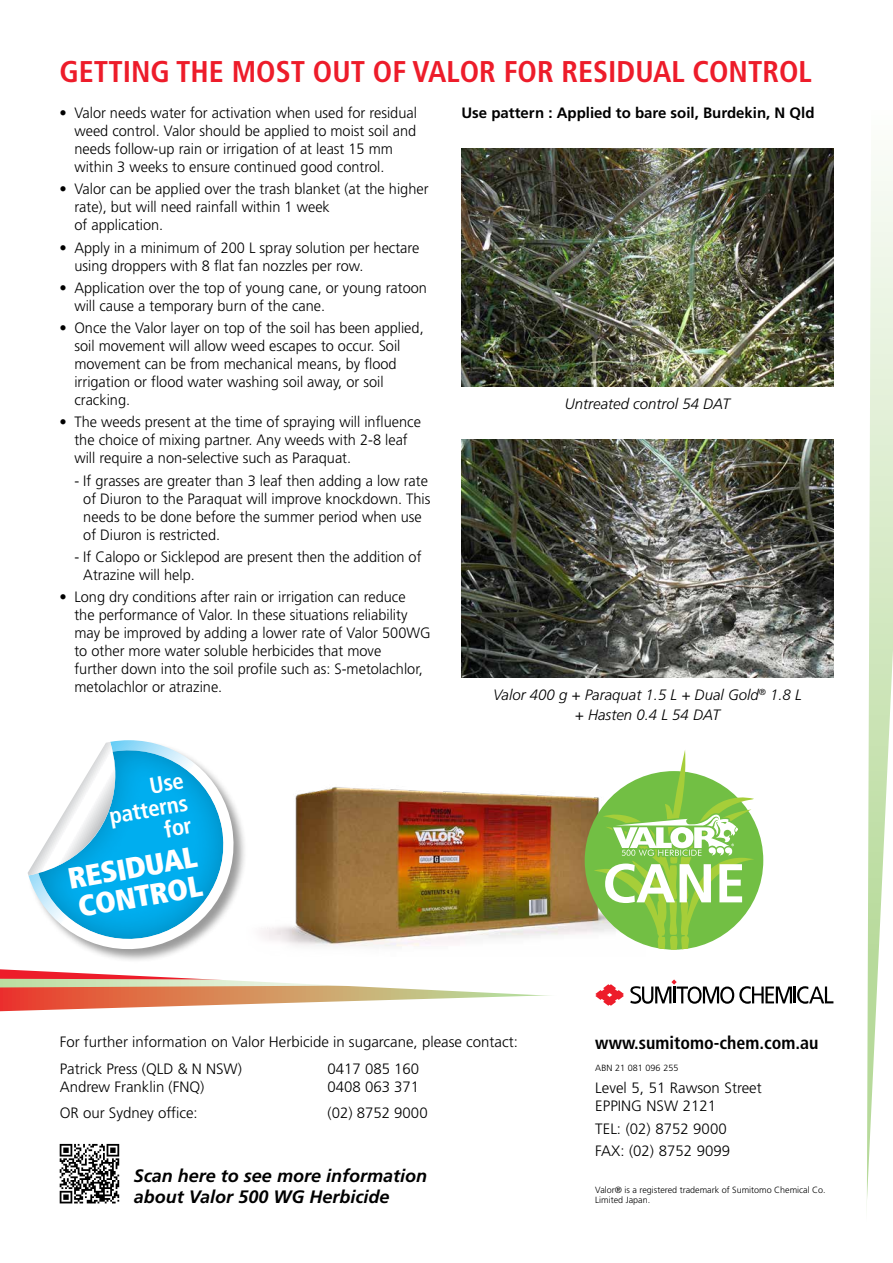
<style>
.page{position:relative;width:893px;height:1263px;background:#fff}
.page>*{position:absolute;margin:0;border:0;box-sizing:border-box;transform-origin:0 0}
.t1{font:700 54.75px "Frutiger";color:#fff}
.t2{font:700 condensed 30px "Frutiger";color:#ed1c2a}
.t3{font:900 condensed 29.55px/29.5px "Frutiger";color:#fff}
.t4{font:700 condensed 22.95px/23px "Frutiger";color:#fff;text-align:right}
.t5{font:italic 700 18px/21.6px "Frutiger";color:#000}
.t6{font:700 condensed 18px "Frutiger";color:#000}
.t7{font:300 15px/18px "Frutiger";color:#000}
.t8{font:italic 300 15px/19.5px "Frutiger";color:#000;text-align:center}
.t9{font:700 15px "Frutiger";color:#000}
.t10{font:300 9px/10.8px "Frutiger";color:#000}
</style>
<div class="page">
<svg style="left:0;top:821px;width:834px;height:191px"></svg>
<svg style="left:595px;top:984px;width:29px;height:22px"></svg>
<svg style="left:630px;top:979px;width:203px;height:25px"></svg>
<svg style="left:60px;top:1144px;width:59px;height:59px"></svg>
<div style="left:28px;top:739px;width:220px;height:224px;background:#000;opacity:.4"></div>
<svg style="left:28px;top:740px;width:214px;height:217px"></svg>
<svg style="left:17px;top:739px;width:222px;height:216px"></svg>
<svg style="left:28px;top:742px;width:203px;height:204px"></svg>
<img style="left:461px;top:149px;width:372px;height:238px">
<img style="left:461px;top:439px;width:372px;height:239px">
<img style="left:247px;top:773px;width:398px;height:183px">
<div style="left:585px;top:771px;width:178px;height:179px;background:#72bf44;border-radius:50%"></div>
<svg style="left:594px;top:750px;width:160px;height:200px"></svg>
<svg style="left:866px;top:171px;width:27px;height:1036px"></svg>
<h2 class="t2" style="left:60px;top:54px;width:754px">GETTING THE MOST OUT OF VALOR FOR RESIDUAL CONTROL</h2>
<p class="t7" style="left:74px;top:104px;width:344px;text-indent:-15px">• Valor needs water for activation when used for residual weed control. Valor should be applied to moist soil and needs follow-up rain or irrigation of at least 15 mm within 3 weeks to ensure continued good control.</p>
<p class="t7" style="left:74px;top:180px;width:356px;text-indent:-15px">• Valor can be applied over the trash blanket (at the higher rate), but will need rainfall within 1 week<br>of application.</p>
<p class="t7" style="left:74px;top:238px;width:346px;text-indent:-15px">• Apply in a minimum of 200 L spray solution per hectare using droppers with 8 flat fan nozzles per row.</p>
<p class="t7" style="left:74px;top:279px;width:354px;text-indent:-15px">• Application over the top of young cane, or young ratoon will cause a temporary burn of the cane.</p>
<p class="t7" style="left:74px;top:319px;width:351px;text-indent:-15px">• Once the Valor layer on top of the soil has been applied, soil movement will allow weed escapes to occur. Soil movement can be from mechanical means, by flood irrigation or flood water washing soil away, or soil cracking.</p>
<p class="t7" style="left:74px;top:413px;width:348px;text-indent:-15px">• The weeds present at the time of spraying will influence the choice of mixing partner. Any weeds with 2-8 leaf will require a non-selective such as Paraquat.</p>
<p class="t7" style="left:83px;top:471px;width:349px;text-indent:-9px">- If grasses are greater than 3 leaf then adding a low rate of Diuron to the Paraquat will improve knockdown. This needs to be done before the summer period when use of Diuron is restricted.</p>
<p class="t7" style="left:83px;top:548px;width:340px;text-indent:-9px">- If Calopo or Sicklepod are present then the addition of<br>Atrazine will help.</p>
<p class="t7" style="left:74px;top:588px;width:358px;text-indent:-15px">• Long dry conditions after rain or irrigation can reduce<br>the performance of Valor. In these situations reliability may be improved by adding a lower rate of Valor 500WG to other more water soluble herbicides that move<br>further down into the soil profile such as: S-metolachlor, metolachlor or atrazine.</p>
<p class="t9" style="left:461px;top:104px;width:355px">Use pattern : Applied to bare soil, Burdekin, N Qld</p>
<p class="t8" style="left:565px;top:394px;width:167px">Untreated control 54 DAT</p>
<p class="t8" style="left:493px;top:685px;width:310px">Valor 400 g + Paraquat 1.5 L + Dual Gold<sup>®</sup> 1.8 L + Hasten 0.4 L 54 DAT</p>
<h3 class="t4" style="left:104px;top:782px;width:81px;rotate:-10deg">Use patterns for</h3>
<h3 class="t3" style="left:66px;top:864px;width:132px;rotate:-10deg">RESIDUAL<br>CONTROL</h3>
<p class="t7" style="left:60px;top:1029px;width:460px;line-height:26.5px">For further information on Valor Herbicide in sugarcane, please contact:<br>Patrick Press (QLD &amp; N NSW)</p>
<p class="t7" style="left:328px;top:1059px;width:93px">0417 085 160</p>
<p class="t7" style="left:60px;top:1077px;width:146px">Andrew Franklin (FNQ)</p>
<p class="t7" style="left:328px;top:1077px;width:93px">0408 063 371</p>
<p class="t7" style="left:60px;top:1104px;width:140px">OR our Sydney office:</p>
<p class="t7" style="left:328px;top:1104px;width:102px">(02) 8752 9000</p>
<p class="t5" style="left:134px;top:1164px;width:295px">Scan here to see more information about Valor 500 WG Herbicide</p>
<h1 class="t1" style="left:603px;top:851px;width:144px">CANE</h1>
<p class="t6" style="left:595px;top:1032px;width:225px">www.sumitomo-chem.com.au</p>
<p class="t10" style="left:595px;top:1063px;width:85px">ABN 21 081 096 255</p>
<p class="t7" style="left:595px;top:1079px;width:168px">Level 5, 51 Rawson Street<br>EPPING NSW 2121</p>
<p class="t7" style="left:595px;top:1117px;width:136px;line-height:22.2px">TEL: (02) 8752 9000<br>FAX: (02) 8752 9099</p>
<p class="t10" style="left:595px;top:1184px;width:232px">Valor® is a registered trademark of Sumitomo Chemical Co.<br>Limited Japan.</p>
</div>
